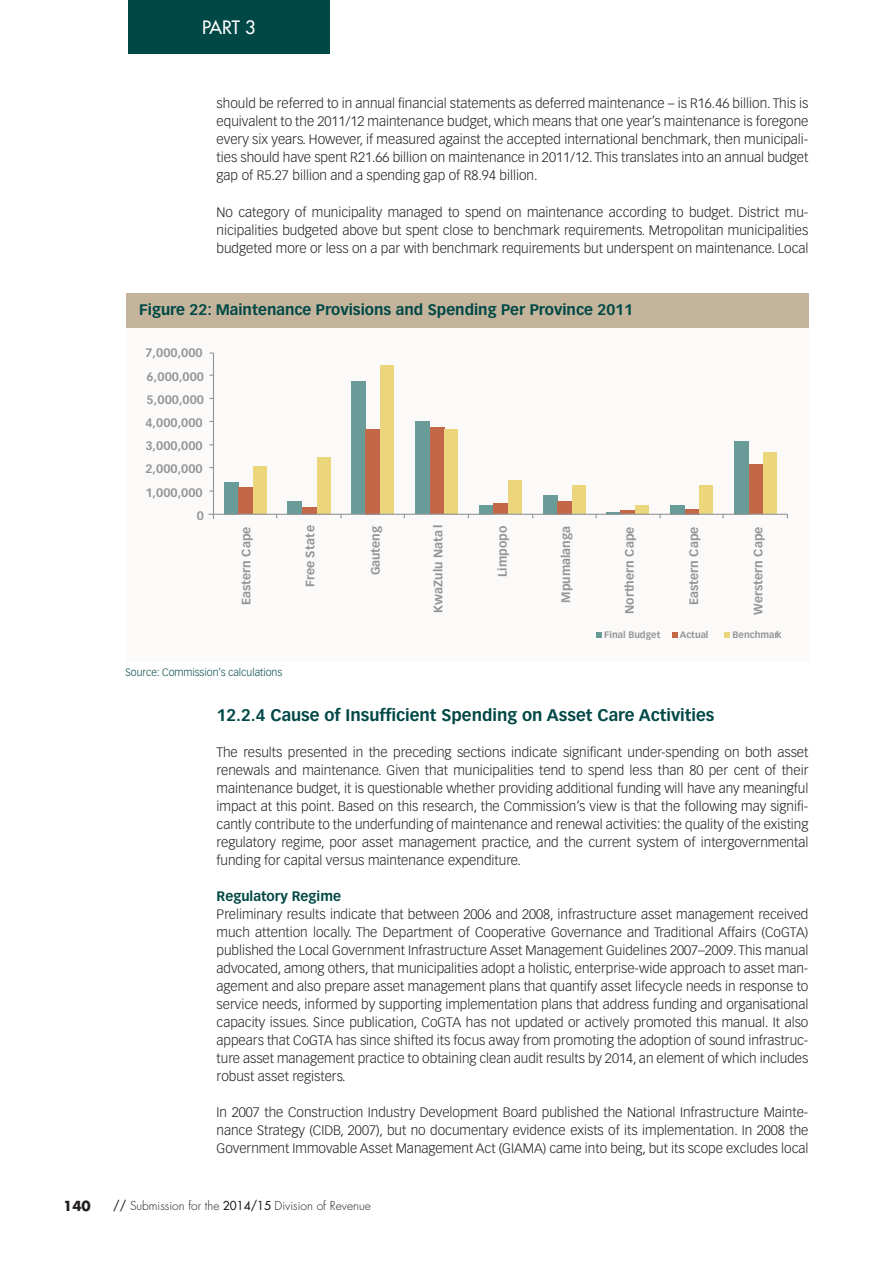
<style>
.page{position:relative;width:893px;height:1264px;background:#fff}
.page>*{position:absolute;margin:0;border:0;box-sizing:border-box;transform-origin:0 0}
.t1{font:18px "Futura";color:#fff}
.t2{font:700 16.5px "Vectora LH";color:#004846}
.t3{font:700 15px "Vectora LH";color:#004846}
.t4{font:300 13.5px/18px "Vectora LH";color:#231f20;text-align:justify}
.t5{font:700 13.5px "Vectora LH";color:#004846}
.t6{font:700 13.5px "Futura";color:#231f20}
.t7{font:700 12px/23.4px "Vectora LH";color:#939598}
.t8{font:300 12px "Futura";color:#231f20}
.t9{font:300 10.5px "Vectora LH";color:#004846}
.t10{font:700 9.15px "Vectora LH";color:#939598}
.s1{font-weight:400}
</style>
<div class="page">
<div style="left:128px;top:0;width:202px;height:54px;background:#004846"></div>
<div style="left:125px;top:327px;width:683px;height:334px;background:#fbfaf9"></div>
<div style="left:125px;top:293px;width:683px;height:34px;background:#c3b49b"></div>
<div style="left:224px;top:482px;width:14px;height:32px;background:#699c98"></div>
<div style="left:238px;top:487px;width:15px;height:27px;background:#c26848"></div>
<div style="left:253px;top:466px;width:14px;height:48px;background:#ecd67c"></div>
<div style="left:288px;top:501px;width:14px;height:13px;background:#699c98"></div>
<div style="left:302px;top:507px;width:15px;height:7px;background:#c26848"></div>
<div style="left:317px;top:457px;width:13px;height:57px;background:#ecd67c"></div>
<div style="left:479px;top:505px;width:14px;height:9px;background:#699c98"></div>
<div style="left:493px;top:503px;width:15px;height:11px;background:#c26848"></div>
<div style="left:508px;top:480px;width:14px;height:34px;background:#ecd67c"></div>
<div style="left:543px;top:495px;width:15px;height:19px;background:#699c98"></div>
<div style="left:558px;top:501px;width:14px;height:13px;background:#c26848"></div>
<div style="left:572px;top:485px;width:14px;height:29px;background:#ecd67c"></div>
<div style="left:670px;top:505px;width:15px;height:9px;background:#699c98"></div>
<div style="left:685px;top:509px;width:14px;height:5px;background:#c26848"></div>
<div style="left:699px;top:485px;width:14px;height:29px;background:#ecd67c"></div>
<div style="left:734px;top:441px;width:15px;height:73px;background:#699c98"></div>
<div style="left:749px;top:464px;width:14px;height:50px;background:#c26848"></div>
<div style="left:763px;top:452px;width:14px;height:62px;background:#ecd67c"></div>
<svg style="left:606px;top:512px;width:14px;height:1px"></svg>
<hr style="left:620px;top:510px;width:15px;height:4px;background:#c26848">
<div style="left:635px;top:505px;width:13px;height:9px;background:#ecd67c"></div>
<div style="left:415px;top:421px;width:15px;height:93px;background:#699c98"></div>
<div style="left:430px;top:427px;width:14px;height:87px;background:#c26848"></div>
<div style="left:444px;top:429px;width:14px;height:85px;background:#ecd67c"></div>
<div style="left:351px;top:381px;width:14px;height:133px;background:#699c98"></div>
<div style="left:365px;top:429px;width:15px;height:85px;background:#c26848"></div>
<div style="left:380px;top:365px;width:14px;height:149px;background:#ecd67c"></div>
<hr style="left:213px;top:353px;width:1px;height:166px;background:#939598">
<svg style="left:596px;top:632px;width:5px;height:5px"></svg>
<svg style="left:672px;top:632px;width:5px;height:5px"></svg>
<svg style="left:724px;top:632px;width:6px;height:5px"></svg>
<hr style="left:208px;top:513px;width:579px;height:2px;background:#939598">
<h1 class="t1" style="left:202px;top:19px;width:55px">PART 3</h1>
<p class="t4" style="left:217px;top:95px;width:593px">should be referred to in annual financial statements as deferred maintenance – is R16.46 billion. This is equivalent to the 2011/12 maintenance budget, which means that one year’s maintenance is foregone every six years. However, if measured against the accepted international benchmark, then municipali&shy;ties should have spent R21.66 billion on maintenance in 2011/12. This translates into an annual budget gap of R5.27 billion and a spending gap of R8.94 billion.</p>
<p class="t4" style="left:217px;top:203px;width:593px">No category of municipality managed to spend on maintenance according to budget. District mu&shy;nicipalities budgeted above but spent close to benchmark requirements. Metropolitan municipalities budgeted more or less on a par with benchmark requirements but underspent on maintenance. Local</p>
<p class="t3" style="left:139px;top:303px;width:495px">Figure 22: Maintenance Provisions and Spending Per Province 2011</p>
<p class="t7" style="left:145px;top:341px;width:60px;line-height:24.5px">7,000,000<br>6,000,000</p>
<p class="t7" style="left:145px;top:388px;width:60px;text-align:justify">5,000,000<br>4,000,000<br>3,000,000<br>2,000,000<br>1,000,000</p>
<p class="t7" style="left:197px;top:505px;width:9px">0</p>
<p class="t7" style="left:235px;top:605px;width:80px;rotate:-90deg">Eastern Cape</p>
<p class="t7" style="left:299px;top:587px;width:64px;rotate:-90deg">Free State</p>
<p class="t7" style="left:365px;top:575px;width:51px;rotate:-90deg">Gauteng</p>
<p class="t7" style="left:427px;top:612px;width:89px;rotate:-90deg">KwaZulu Nata l</p>
<p class="t7" style="left:492px;top:576px;width:52px;rotate:-90deg">Limpopo</p>
<p class="t7" style="left:555px;top:603px;width:78px;rotate:-90deg">Mpumalanga</p>
<p class="t7" style="left:618px;top:614px;width:89px;rotate:-90deg">Northern Cape</p>
<p class="t7" style="left:683px;top:605px;width:80px;rotate:-90deg">Eastern Cape</p>
<p class="t7" style="left:747px;top:614px;width:90px;rotate:-90deg">Werstern Cape</p>
<p class="t10" style="left:604px;top:630px;width:58px">Final Budget</p>
<p class="t10" style="left:680px;top:630px;width:30px">Actual</p>
<p class="t10" style="left:732px;top:630px;width:50px">Benchmark</p>
<p class="t9" style="left:125px;top:667px;width:158px">Source: Commission’s calculations</p>
<p class="t2" style="left:217px;top:708px;width:499px">12.2.4 Cause of Insufficient Spending on Asset Care Activities</p>
<p class="t4" style="left:217px;top:743px;width:593px">The results presented in the preceding sections indicate significant under-spending on both asset renewals and maintenance. Given that municipalities tend to spend less than 80 per cent of their maintenance budget, it is questionable whether providing additional funding will have any meaningful impact at this point. Based on this research, the Commission’s view is that the following may signifi&shy;cantly contribute to the underfunding of maintenance and renewal activities: the quality of the existing regulatory regime, poor asset management practice, and the current system of intergovernmental funding for capital versus maintenance expenditure.</p>
<p class="t5" style="left:217px;top:890px;width:126px">Regulatory Regime</p>
<p class="t4" style="left:217px;top:905px;width:593px">Preliminary results indicate that between 2006 and 2008, infrastructure asset management received much attention locally. The Department of Cooperative Governance and Traditional Affairs (CoGTA) published the Local Government Infrastructure Asset Management Guidelines 2007–2009. This manual advocated, among others, that municipalities adopt a holistic, enterprise-wide approach to asset man&shy;agement and also prepare asset management plans that quantify asset lifecycle needs in response to service needs, informed by supporting implementation plans that address funding and organisational capacity issues. Since publication, CoGTA has not updated or actively promoted this manual. It also appears that CoGTA has since shifted its focus away from promoting the adoption of sound infrastruc&shy;ture asset management practice to obtaining clean audit results by 2014, an element of which includes robust asset registers.</p>
<p class="t4" style="left:217px;top:1103px;width:593px">In 2007 the Construction Industry Development Board published the National Infrastructure Mainte&shy;nance Strategy (CIDB, 2007), but no documentary evidence exists of its implementation. In 2008 the Government Immovable Asset Management Act (GIAMA) came into being, but its scope excludes local</p>
<p class="t6" style="left:63px;top:1199px;width:29px">140</p>
<p class="t8" style="left:113px;top:1199px;width:259px"><span class="s1">//</span> Submission for the <span class="s1">2014/15</span> Division of Revenue</p>
</div>
